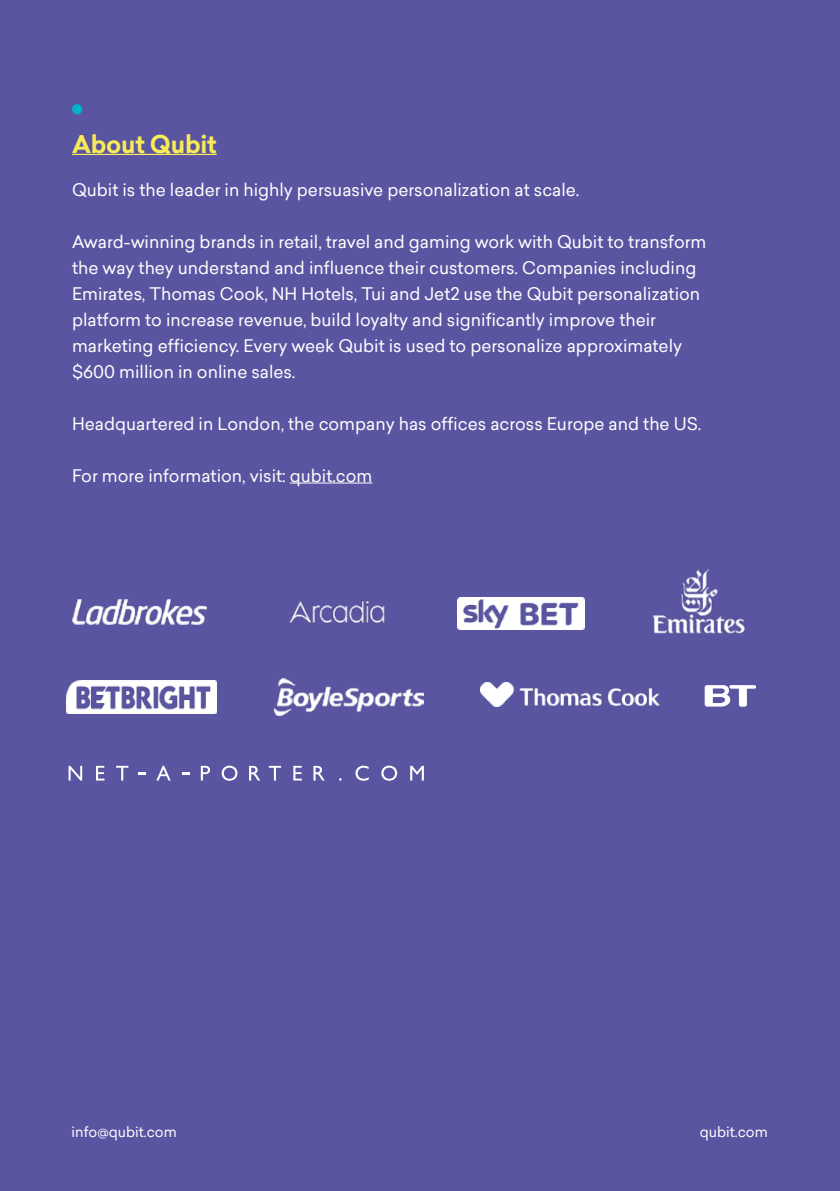
<style>
.page{position:relative;width:840px;height:1191px;background:#fff}
.page>*{position:absolute;margin:0;border:0;box-sizing:border-box;transform-origin:0 0}
.t1{font:700 24px "Sailec";letter-spacing:-.015em;color:#f8eb57}
.t2{font:17px/26px "Sailec";color:#fff}
.t3{font:14px "Sailec";color:#fff}
</style>
<div class="page">
<div style="left:0;top:0;width:839px;height:1191px;background:#5a55a1"></div>
<img style="left:66px;top:680px;width:151px;height:33px">
<img style="left:457px;top:598px;width:127px;height:31px">
<svg style="left:704px;top:685px;width:51px;height:22px"></svg>
<img style="left:652px;top:569px;width:93px;height:65px">
<img style="left:72px;top:599px;width:135px;height:25px">
<img style="left:274px;top:678px;width:149px;height:38px">
<img style="left:289px;top:600px;width:96px;height:24px">
<img style="left:480px;top:682px;width:179px;height:25px">
<svg style="left:69px;top:766px;width:13px;height:14px"></svg>
<svg style="left:96px;top:766px;width:8px;height:14px"></svg>
<svg style="left:116px;top:766px;width:12px;height:14px"></svg>
<svg style="left:138px;top:772px;width:7px;height:2px"></svg>
<svg style="left:156px;top:766px;width:15px;height:14px"></svg>
<svg style="left:182px;top:772px;width:8px;height:2px"></svg>
<svg style="left:201px;top:766px;width:9px;height:14px"></svg>
<svg style="left:221px;top:765px;width:16px;height:15px"></svg>
<svg style="left:249px;top:766px;width:11px;height:14px"></svg>
<svg style="left:269px;top:766px;width:12px;height:14px"></svg>
<svg style="left:293px;top:766px;width:9px;height:14px"></svg>
<svg style="left:313px;top:766px;width:11px;height:14px"></svg>
<svg style="left:355px;top:765px;width:13px;height:15px"></svg>
<svg style="left:381px;top:765px;width:16px;height:15px"></svg>
<svg style="left:410px;top:766px;width:13px;height:14px"></svg>
<hr style="left:72px;top:154px;width:145px;height:1px;background:#f8eb57">
<hr style="left:289px;top:482px;width:83px;height:1px;background:#fff">
<div style="left:72px;top:104px;width:10px;height:10px;background:#00b3cb;border-radius:50%"></div>
<h1 class="t1" style="left:72px;top:127px;width:146px">About Qubit</h1>
<p class="t2" style="left:72px;top:176px;width:508px">Qubit is the leader in highly persuasive personalization at scale.</p>
<p class="t2" style="left:72px;top:228px;width:635px">Award-winning brands in retail, travel and gaming work with Qubit to transform the way they understand and influence their customers. Companies including Emirates, Thomas Cook, NH Hotels, Tui and Jet2 use the Qubit personalization platform to increase revenue, build loyalty and significantly improve their marketing efficiency. Every week Qubit is used to personalize approximately $600 million in online sales.</p>
<p class="t2" style="left:72px;top:410px;width:630px">Headquartered in London, the company has offices across Europe and the US.</p>
<p class="t2" style="left:72px;top:462px;width:302px">For more information, visit: qubit.com</p>
<p class="t3" style="left:71px;top:1122px;width:107px">info@qubit.com</p>
<p class="t3" style="left:699px;top:1122px;width:70px">qubit.com</p>
</div>
